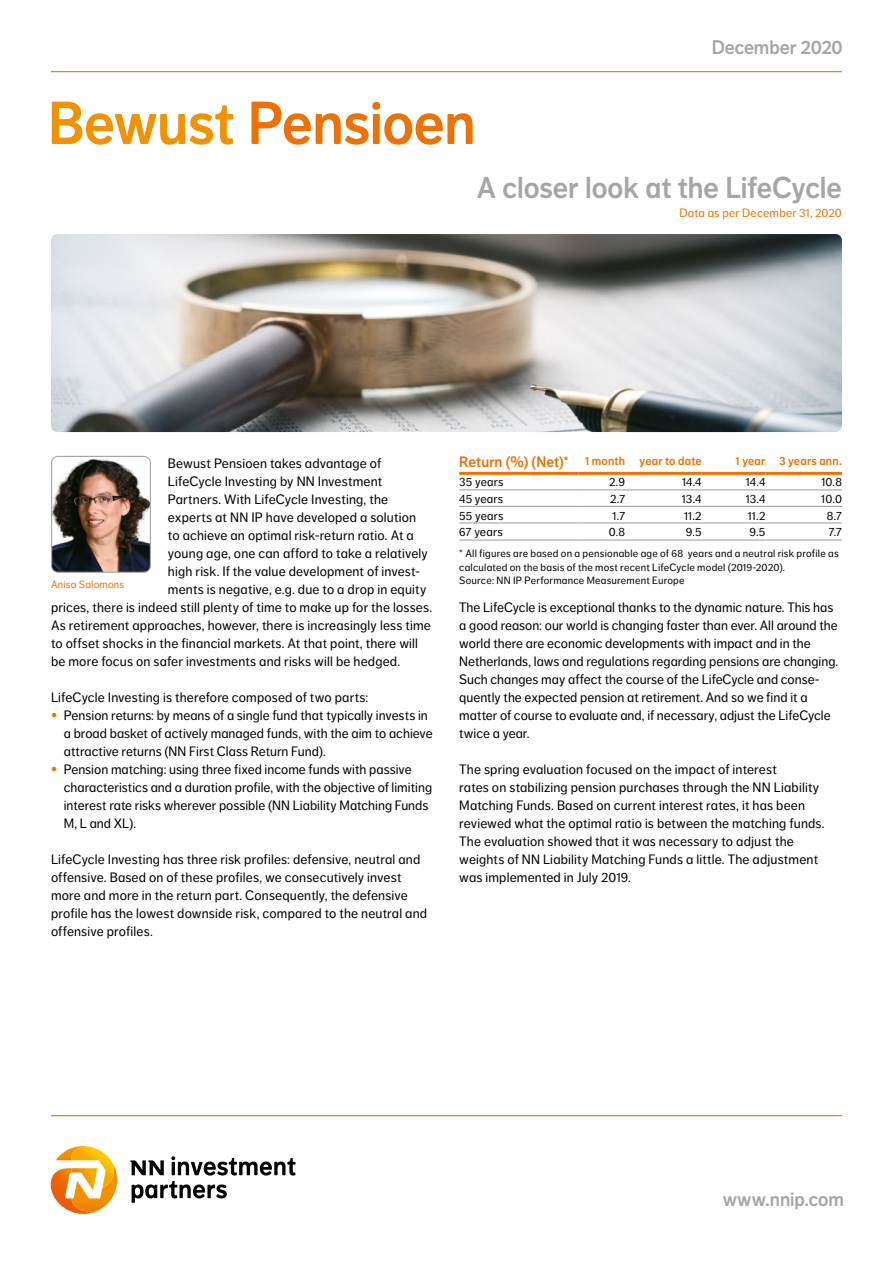
<style>
.page{position:relative;width:893px;height:1263px;background:#fff}
.page>*{position:absolute;margin:0;border:0;box-sizing:border-box;transform-origin:0 0}
.t1{font:60px "NN Dagny Display";letter-spacing:-.01em;color:#ee7203}
.t2{font:30px "NN Dagny Display";letter-spacing:-.005em;color:#a7a5a5}
.t3{font:19.5px "NN Dagny Display";letter-spacing:-.005em;color:#a7a5a5}
.t4{font:13.5px/18px "NN Dagny Text";letter-spacing:.005em;color:#000}
.t5{font:12px "NN Dagny Text";letter-spacing:.01em;color:#000}
.t6{font:12px "NN Dagny Display";letter-spacing:.015em;color:#ee7203}
.t7{font:12px "NN Dagny Text";letter-spacing:.015em;color:#ee7203}
.t8{font:10.5px/13.5px "NN Dagny Text";letter-spacing:.02em;color:#000}
.t9{font:10.5px "NN Dagny Text";letter-spacing:.02em;color:#ee7203}
.s1{color:#f39200}
.s2{font-family:"NN Dagny Display";font-size:15px;color:#ee7203}
.s3{font-size:15px}
</style>
<div class="page">
<hr style="left:51px;top:71px;width:791px;height:1px;background:#ee7203">
<hr style="left:51px;top:1115px;width:791px;height:1px;background:#ee7203">
<svg style="left:130px;top:1160px;width:34px;height:15px"></svg>
<svg style="left:171px;top:1156px;width:125px;height:19px"></svg>
<svg style="left:132px;top:1181px;width:95px;height:22px"></svg>
<svg style="left:51px;top:1146px;width:66px;height:68px"></svg>
<hr style="left:459px;top:489px;width:119px;height:1px;background:#a7a5a5">
<hr style="left:578px;top:489px;width:47px;height:1px;background:#a7a5a5">
<hr style="left:625px;top:489px;width:77px;height:1px;background:#a7a5a5">
<hr style="left:702px;top:489px;width:63px;height:1px;background:#a7a5a5">
<hr style="left:765px;top:489px;width:77px;height:1px;background:#a7a5a5">
<hr style="left:459px;top:506px;width:119px;height:1px;background:#a7a5a5">
<hr style="left:578px;top:506px;width:47px;height:1px;background:#a7a5a5">
<hr style="left:625px;top:506px;width:77px;height:1px;background:#a7a5a5">
<hr style="left:702px;top:506px;width:63px;height:1px;background:#a7a5a5">
<hr style="left:765px;top:506px;width:77px;height:1px;background:#a7a5a5">
<hr style="left:459px;top:522px;width:119px;height:1px;background:#a7a5a5">
<hr style="left:578px;top:522px;width:47px;height:1px;background:#a7a5a5">
<hr style="left:625px;top:522px;width:77px;height:1px;background:#a7a5a5">
<hr style="left:702px;top:522px;width:63px;height:1px;background:#a7a5a5">
<hr style="left:765px;top:522px;width:77px;height:1px;background:#a7a5a5">
<hr style="left:578px;top:472px;width:47px;height:3px;background:#ee7203">
<hr style="left:625px;top:472px;width:77px;height:3px;background:#ee7203">
<hr style="left:702px;top:472px;width:63px;height:3px;background:#ee7203">
<hr style="left:765px;top:472px;width:77px;height:3px;background:#ee7203">
<hr style="left:459px;top:539px;width:119px;height:2px;background:#a7a5a5">
<hr style="left:578px;top:539px;width:47px;height:2px;background:#a7a5a5">
<hr style="left:625px;top:539px;width:77px;height:2px;background:#a7a5a5">
<hr style="left:702px;top:539px;width:63px;height:2px;background:#a7a5a5">
<hr style="left:765px;top:539px;width:77px;height:2px;background:#a7a5a5">
<hr style="left:459px;top:472px;width:119px;height:3px;background:#ee7203">
<img style="left:51px;top:234px;width:791px;height:198px">
<img style="left:53px;top:456px;width:96px;height:115px">
<div style="left:51px;top:456px;width:100px;height:117px;border:1px solid #a7a5a5;border-radius:6px"></div>
<h1 class="t1" style="left:48px;top:88px;width:429px"><span class="s1">Bewust</span> Pensioen</h1>
<h3 class="t3" style="left:712px;top:36px;width:133px">December 2020</h3>
<h2 class="t2" style="left:477px;top:170px;width:367px">A closer look at the LifeCycle</h2>
<p class="t7" style="left:679px;top:206px;width:164px">Data as per December 31, 2020</p>
<p class="t4" style="left:168px;top:454px;width:215px">Bewust Pensioen takes advantage of</p>
<p class="t4" style="left:168px;top:472px;width:216px">LifeCycle Investing by NN Investment</p>
<p class="t4" style="left:168px;top:490px;width:222px">Partners. With LifeCycle Investing, the</p>
<p class="t4" style="left:168px;top:508px;width:250px">experts at NN IP have developed a solution</p>
<p class="t4" style="left:168px;top:526px;width:247px">to achieve an optimal risk-return ratio. At a</p>
<p class="t4" style="left:168px;top:544px;width:261px">young age, one can afford to take a relatively</p>
<p class="t4" style="left:168px;top:562px;width:254px">high risk. If the value development of invest-</p>
<p class="t4" style="left:168px;top:580px;width:260px">ments is negative, e.g. due to a drop in equity</p>
<p class="t4" style="left:51px;top:598px;width:383px">prices, there is indeed still plenty of time to make up for the losses.</p>
<p class="t4" style="left:51px;top:616px;width:381px">As retirement approaches, however, there is increasingly less time</p>
<p class="t4" style="left:51px;top:634px;width:369px">to offset shocks in the financial markets. At that point, there will</p>
<p class="t4" style="left:51px;top:652px;width:351px">be more focus on safer investments and risks will be hedged.</p>
<p class="t4" style="left:51px;top:688px;width:319px">LifeCycle Investing is therefore composed of two parts:</p>
<p class="t4" style="left:64px;top:706px;width:370px;text-indent:-13px"><span class="s2">•</span> Pension returns: by means of a single fund that typically invests in a broad basket of actively managed funds, with the aim to achieve attractive returns (NN First Class Return Fund).</p>
<p class="t4" style="left:64px;top:760px;width:370px;text-indent:-13px"><span class="s2">•</span> Pension matching: using three fixed income funds with passive characteristics and a duration profile, with the objective of limiting interest rate risks wherever possible (NN Liability Matching Funds M, L and XL).</p>
<p class="t4" style="left:51px;top:850px;width:378px">LifeCycle Investing has three risk profiles: defensive, neutral and offensive. Based on of these profiles, we consecutively invest more and more in the return part. Consequently, the defensive profile has the lowest downside risk, compared to the neutral and offensive profiles.</p>
<p class="t9" style="left:51px;top:578px;width:75px">Anisa Salomons</p>
<p class="t6" style="left:459px;top:453px;width:244px"><span class="s3">Return (%) (Net)*</span> 1 month year to date</p>
<p class="t6" style="left:736px;top:453px;width:108px">1 year 3 years ann.</p>
<p class="t5" style="left:459px;top:475px;width:46px">35 years</p>
<p class="t5" style="left:609px;top:475px;width:17px">2.9</p>
<p class="t5" style="left:682px;top:475px;width:21px">14.4</p>
<p class="t5" style="left:746px;top:475px;width:21px">14.4</p>
<p class="t5" style="left:821px;top:475px;width:22px">10.8</p>
<p class="t5" style="left:459px;top:492px;width:46px">45 years</p>
<p class="t5" style="left:610px;top:492px;width:16px">2.7</p>
<p class="t5" style="left:682px;top:492px;width:21px">13.4</p>
<p class="t5" style="left:746px;top:492px;width:21px">13.4</p>
<p class="t5" style="left:821px;top:492px;width:22px">10.0</p>
<p class="t5" style="left:459px;top:509px;width:46px">55 years</p>
<p class="t5" style="left:613px;top:509px;width:14px">1.7</p>
<p class="t5" style="left:684px;top:509px;width:19px">11.2</p>
<p class="t5" style="left:748px;top:509px;width:19px">11.2</p>
<p class="t5" style="left:827px;top:509px;width:17px">8.7</p>
<p class="t5" style="left:459px;top:525px;width:45px">67 years</p>
<p class="t5" style="left:609px;top:525px;width:18px">0.8</p>
<p class="t5" style="left:686px;top:525px;width:17px">9.5</p>
<p class="t5" style="left:749px;top:525px;width:17px">9.5</p>
<p class="t5" style="left:829px;top:525px;width:15px">7.7</p>
<p class="t8" style="left:459px;top:547px;width:381px">* All figures are based on a pensionable age of 68 years and a neutral risk profile as calculated on the basis of the most recent LifeCycle model (2019-2020).<br>Source: NN IP Performance Measurement Europe</p>
<p class="t4" style="left:459px;top:598px;width:380px">The LifeCycle is exceptional thanks to the dynamic nature. This has a good reason: our world is changing faster than ever. All around the world there are economic developments with impact and in the Netherlands, laws and regulations regarding pensions are changing.<br>Such changes may affect the course of the LifeCycle and conse&shy;quently the expected pension at retirement. And so we find it a matter of course to evaluate and, if necessary, adjust the LifeCycle twice a year.</p>
<p class="t4" style="left:459px;top:760px;width:367px">The spring evaluation focused on the impact of interest<br>rates on stabilizing pension purchases through the NN Liability Matching Funds. Based on current interest rates, it has been reviewed what the optimal ratio is between the matching funds.<br>The evaluation showed that it was necessary to adjust the weights of NN Liability Matching Funds a little. The adjustment was implemented in July 2019.</p>
<h3 class="t3" style="left:723px;top:1188px;width:123px">www.nnip.com</h3>
</div>
